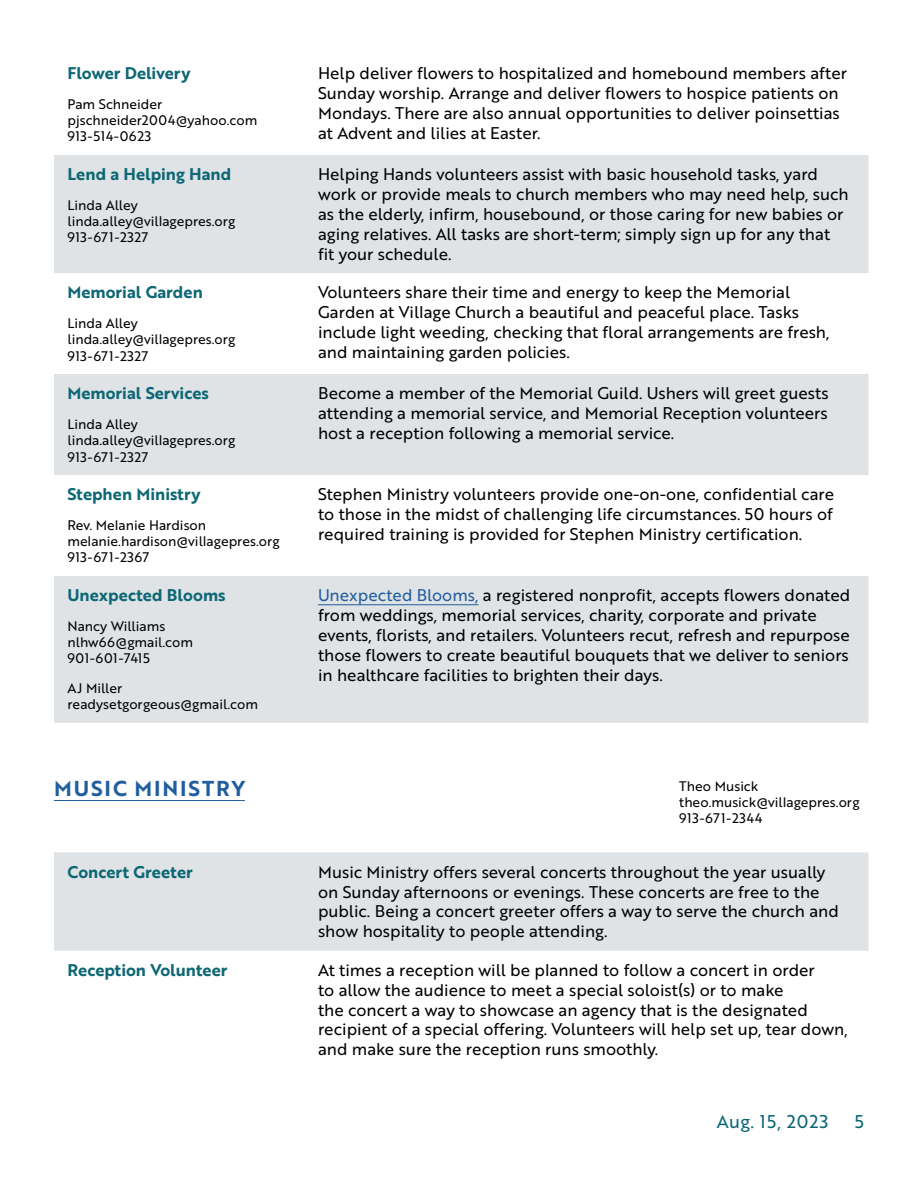
<style>
.page{position:relative;width:918px;height:1188px;background:#fff}
.page>*{position:absolute;margin:0;border:0;box-sizing:border-box;transform-origin:0 0}
.t1{font:21px "Brother 1816 Bold";letter-spacing:.09em;color:#215e9e}
.t2{font:18px "Brother 1816 Regular";letter-spacing:.055em;color:#096774}
.t3{font:16.5px/19.8px "Brother 1816 Regular";color:#000}
.t4{font:16.5px "Brother 1816 Bold";color:#0d6774}
.t5{font:13.5px/16.2px "Brother 1816 Regular";color:#000}
.s1{color:#215e9e}
</style>
<div class="page">
<svg style="left:54px;top:155px;width:814px;height:568px;fill:#dfe3e6"></svg>
<hr style="left:318px;top:604px;width:160px;height:1px;background:#215e9e">
<hr style="left:54px;top:800px;width:191px;height:1px;background:#215e9e">
<div style="left:54px;top:852px;width:814px;height:99px;background:#dfe3e6"></div>
<p class="t4" style="left:68px;top:61px;width:124px">Flower Delivery</p>
<p class="t5" style="left:68px;top:96px;width:191px">Pam Schneider pjschneider2004@yahoo.com<br>913-514-0623</p>
<p class="t4" style="left:68px;top:162px;width:165px">Lend a Helping Hand</p>
<p class="t5" style="left:68px;top:197px;width:169px">Linda Alley linda.alley@villagepres.org<br>913-671-2327</p>
<p class="t4" style="left:68px;top:280px;width:137px">Memorial Garden</p>
<p class="t5" style="left:68px;top:315px;width:169px">Linda Alley linda.alley@villagepres.org<br>913-671-2327</p>
<p class="t4" style="left:68px;top:381px;width:143px">Memorial Services</p>
<p class="t5" style="left:68px;top:416px;width:169px">Linda Alley linda.alley@villagepres.org<br>913-671-2327</p>
<p class="t4" style="left:68px;top:482px;width:135px">Stephen Ministry</p>
<p class="t5" style="left:68px;top:517px;width:214px">Rev. Melanie Hardison melanie.hardison@villagepres.org<br>913-671-2367</p>
<p class="t4" style="left:68px;top:583px;width:160px">Unexpected Blooms</p>
<p class="t5" style="left:68px;top:618px;width:127px">Nancy Williams nlhw66@gmail.com<br>901-601-7415</p>
<p class="t5" style="left:68px;top:680px;width:192px">AJ Miller readysetgorgeous@gmail.com</p>
<p class="t1" style="left:54px;top:773px;width:192px">MUSIC MINISTRY</p>
<p class="t3" style="left:318px;top:63px;width:530px">Help deliver flowers to hospitalized and homebound members after Sunday worship. Arrange and deliver flowers to hospice patients on Mondays. There are also annual opportunities to deliver poinsettias at Advent and lilies at Easter.</p>
<p class="t3" style="left:318px;top:164px;width:532px">Helping Hands volunteers assist with basic household tasks, yard work or provide meals to church members who may need help, such as the elderly, infirm, housebound, or those caring for new babies or aging relatives. All tasks are short-term; simply sign up for any that fit your schedule.</p>
<p class="t3" style="left:318px;top:282px;width:513px">Volunteers share their time and energy to keep the Memorial Garden at Village Church a beautiful and peaceful place. Tasks include light weeding, checking that floral arrangements are fresh, and maintaining garden policies.</p>
<p class="t3" style="left:318px;top:383px;width:512px;text-align:justify">Become a member of the Memorial Guild. Ushers will greet guests attending a memorial service, and Memorial Reception volunteers host a reception following a memorial service.</p>
<p class="t3" style="left:318px;top:484px;width:518px;text-align:justify">Stephen Ministry volunteers provide one-on-one, confidential care to those in the midst of challenging life circumstances. 50 hours of required training is provided for Stephen Ministry certification.</p>
<p class="t3" style="left:318px;top:585px;width:534px"><span class="s1">Unexpected Blooms,</span> a registered nonprofit, accepts flowers donated from weddings, memorial services, charity, corporate and private events, florists, and retailers. Volunteers recut, refresh and repurpose those flowers to create beautiful bouquets that we deliver to seniors in healthcare facilities to brighten their days.</p>
<p class="t5" style="left:679px;top:777px;width:182px">Theo Musick theo.musick@villagepres.org<br>913-671-2344</p>
<p class="t4" style="left:68px;top:859px;width:127px">Concert Greeter</p>
<p class="t3" style="left:318px;top:861px;width:522px">Music Ministry offers several concerts throughout the year usually on Sunday afternoons or evenings. These concerts are free to the public. Being a concert greeter offers a way to serve the church and show hospitality to people attending.</p>
<p class="t4" style="left:68px;top:958px;width:161px">Reception Volunteer</p>
<p class="t3" style="left:318px;top:960px;width:531px">At times a reception will be planned to follow a concert in order<br>to allow the audience to meet a special soloist(s) or to make<br>the concert a way to showcase an agency that is the designated recipient of a special offering. Volunteers will help set up, tear down, and make sure the reception runs smoothly.</p>
<p class="t2" style="left:717px;top:1108px;width:113px">Aug. 15, 2023</p>
<p class="t2" style="left:855px;top:1108px;width:11px">5</p>
</div>
